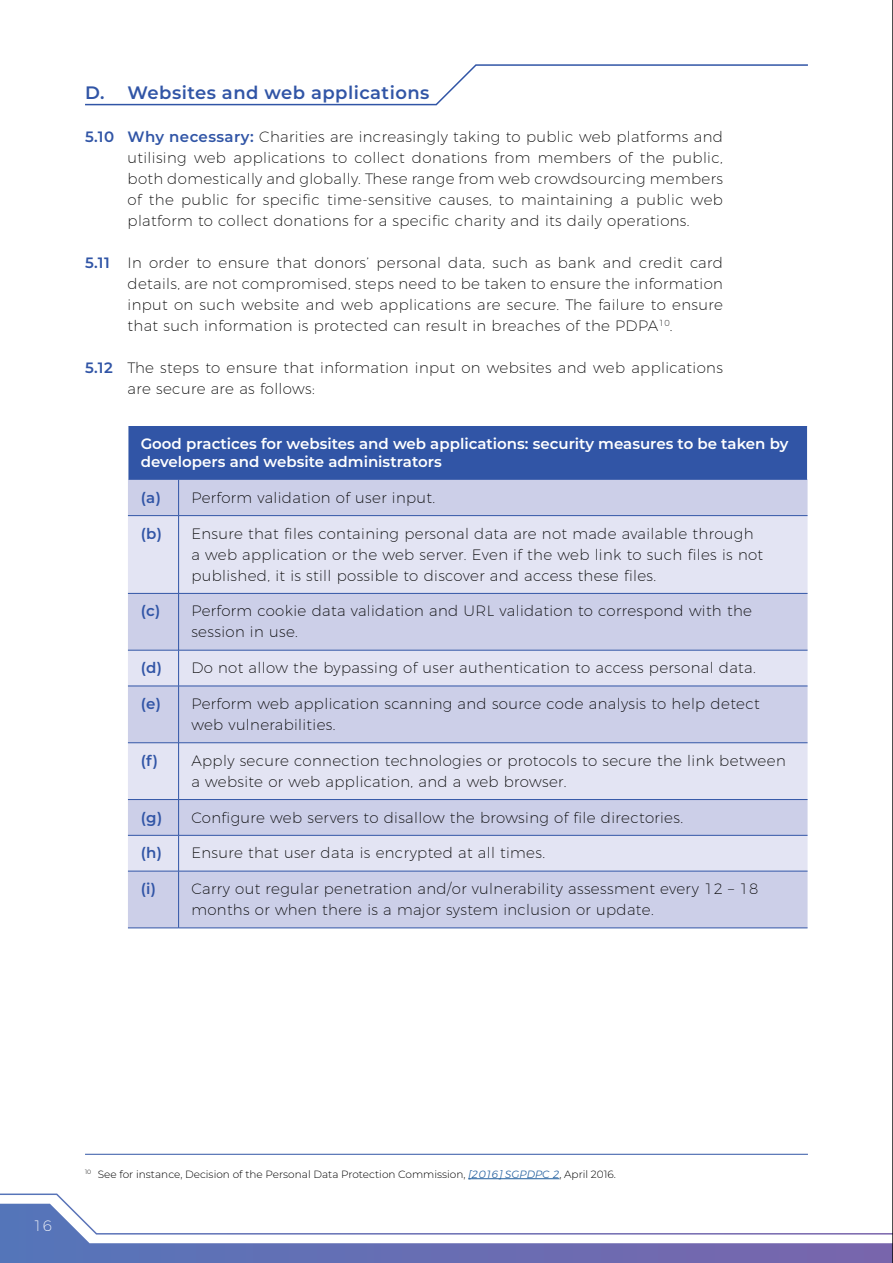
<style>
.page{position:relative;width:893px;height:1263px;background:#fff}
.page>*{position:absolute;margin:0;border:0;box-sizing:border-box;transform-origin:0 0}
.t1{font:600 18px "Montserrat";letter-spacing:.025em;color:#3155a6}
.t2{font:200 15px/21px "Montserrat";letter-spacing:.025em;color:#000}
.t3{font:600 15px/18px "Montserrat";color:#fff}
.t4{font:200 15px "Montserrat";color:#fff}
.t5{font:300 10.5px "Montserrat";color:#000}
.s1{font-weight:600;color:#3155a6}
.s2{font-style:italic;color:#215e9e}
</style>
<div class="page">
<svg style="left:0;top:1193px;width:892px;height:70px"></svg>
<hr style="left:892px;top:0;width:1px;height:1263px;background:#000">
<div style="left:128px;top:426px;width:679px;height:54px;background:#3155a6"></div>
<div style="left:128px;top:480px;width:679px;height:448px;background:#cccfe8"></div>
<svg style="left:128px;top:516px;width:679px;height:355px;background:#d8daed"></svg>
<hr style="left:178px;top:480px;width:1px;height:35px;background:#3155a6">
<hr style="left:178px;top:516px;width:1px;height:77px;background:#3155a6">
<hr style="left:178px;top:594px;width:1px;height:56px;background:#3155a6">
<hr style="left:178px;top:650px;width:1px;height:36px;background:#3155a6">
<hr style="left:178px;top:686px;width:1px;height:56px;background:#3155a6">
<hr style="left:178px;top:743px;width:1px;height:56px;background:#3155a6">
<hr style="left:178px;top:800px;width:1px;height:35px;background:#3155a6">
<hr style="left:178px;top:835px;width:1px;height:36px;background:#3155a6">
<hr style="left:178px;top:871px;width:1px;height:57px;background:#3155a6">
<hr style="left:128px;top:426px;width:1px;height:54px;background:#fff">
<hr style="left:128px;top:515px;width:51px;height:1px;background:#3155a6">
<hr style="left:179px;top:515px;width:628px;height:1px;background:#3155a6">
<hr style="left:128px;top:593px;width:51px;height:1px;background:#3155a6">
<hr style="left:179px;top:593px;width:628px;height:1px;background:#3155a6">
<hr style="left:128px;top:650px;width:51px;height:1px;background:#3155a6">
<hr style="left:179px;top:650px;width:628px;height:1px;background:#3155a6">
<hr style="left:128px;top:686px;width:51px;height:1px;background:#3155a6">
<hr style="left:179px;top:686px;width:628px;height:1px;background:#3155a6">
<hr style="left:128px;top:742px;width:51px;height:1px;background:#3155a6">
<hr style="left:179px;top:742px;width:628px;height:1px;background:#3155a6">
<hr style="left:128px;top:799px;width:51px;height:1px;background:#3155a6">
<hr style="left:179px;top:799px;width:628px;height:1px;background:#3155a6">
<hr style="left:128px;top:835px;width:51px;height:1px;background:#3155a6">
<hr style="left:179px;top:835px;width:628px;height:1px;background:#3155a6">
<hr style="left:128px;top:871px;width:51px;height:1px;background:#3155a6">
<hr style="left:179px;top:871px;width:628px;height:1px;background:#3155a6">
<hr style="left:128px;top:928px;width:51px;height:1px;background:#3155a6">
<hr style="left:179px;top:928px;width:628px;height:1px;background:#3155a6">
<svg style="left:85px;top:64px;width:723px;height:42px"></svg>
<hr style="left:468px;top:1178px;width:91px;height:1px;background:#215e9e">
<hr style="left:85px;top:1154px;width:723px;height:1px;background:#3155a6">
<p class="t1" style="left:85px;top:80px;width:346px">D. Websites and web applications</p>
<p class="t2" style="left:128px;top:124px;width:597px;text-align:justify;text-indent:-43px"><span class="s1">5.10 Why necessary:</span> Charities are increasingly taking to public web platforms and utilising web applications to collect donations from members of the public, both domestically and globally. These range from web crowdsourcing members of the public for specific time-sensitive causes, to maintaining a public web platform to collect donations for a specific charity and its daily operations.</p>
<p class="t2" style="left:128px;top:251px;width:597px;text-align:justify;text-indent:-43px"><span class="s1">5.11</span> In order to ensure that donors’ personal data, such as bank and credit card details, are not compromised, steps need to be taken to ensure the information input on such website and web applications are secure. The failure to ensure that such information is protected can result in breaches of the PDPA<sup>10</sup>.</p>
<p class="t2" style="left:128px;top:356px;width:597px;text-indent:-43px"><span class="s1">5.12</span> The steps to ensure that information input on websites and web applications are secure are as follows:</p>
<p class="t3" style="left:141px;top:434px;width:649px">Good practices for websites and web applications: security measures to be taken by developers and website administrators</p>
<p class="t2" style="left:141px;top:486px;width:296px"><span class="s1">(a)</span> Perform validation of user input.</p>
<p class="t2" style="left:191px;top:521px;width:573px;text-indent:-51px"><span class="s1">(b)</span> Ensure that files containing personal data are not made available through a web application or the web server. Even if the web link to such files is not published, it is still possible to discover and access these files.</p>
<p class="t2" style="left:191px;top:599px;width:562px;text-indent:-51px"><span class="s1">(c)</span> Perform cookie data validation and URL validation to correspond with the session in use.</p>
<p class="t2" style="left:141px;top:656px;width:617px"><span class="s1">(d)</span> Do not allow the bypassing of user authentication to access personal data.</p>
<p class="t2" style="left:191px;top:692px;width:570px;text-indent:-51px"><span class="s1">(e)</span> Perform web application scanning and source code analysis to help detect web vulnerabilities.</p>
<p class="t2" style="left:191px;top:749px;width:596px;text-indent:-51px"><span class="s1">(f)</span> Apply secure connection technologies or protocols to secure the link between a website or web application, and a web browser.</p>
<p class="t2" style="left:141px;top:805px;width:544px"><span class="s1">(g)</span> Configure web servers to disallow the browsing of file directories.</p>
<p class="t2" style="left:141px;top:841px;width:406px"><span class="s1">(h)</span> Ensure that user data is encrypted at all times.</p>
<p class="t2" style="left:191px;top:877px;width:568px;text-indent:-51px"><span class="s1">(i)</span> Carry out regular penetration and/or vulnerability assessment every 12 – 18 months or when there is a major system inclusion or update.</p>
<p class="t4" style="left:33px;top:1215px;width:20px">16</p>
<p class="t5" style="left:85px;top:1167px;width:532px"><sup>10</sup> See for instance, Decision of the Personal Data Protection Commission, <span class="s2">[2016] SGPDPC 2</span>, April 2016.</p>
</div>
